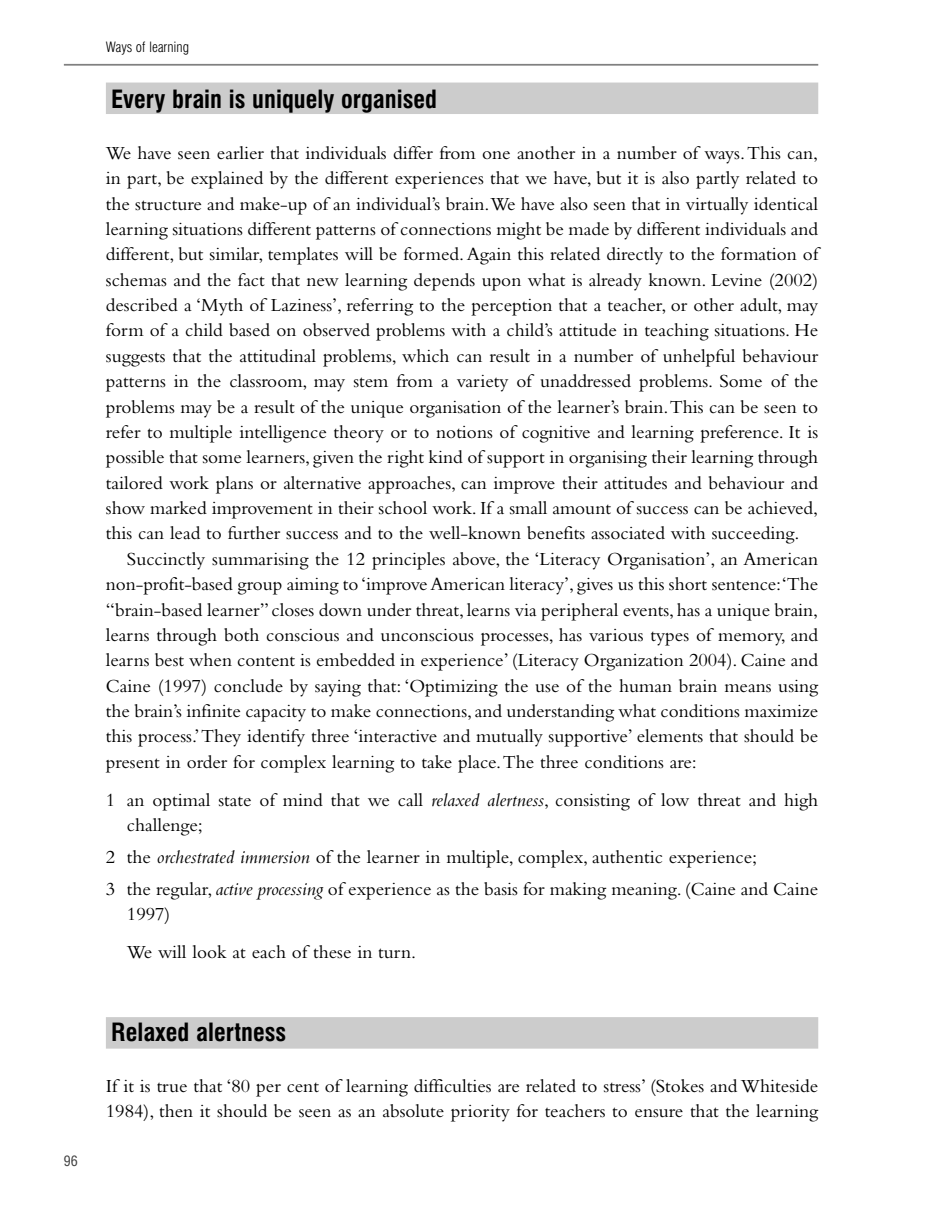
<style>
.page{position:relative;width:933px;height:1209px;background:#fff}
.page>*{position:absolute;margin:0;border:0;box-sizing:border-box;transform-origin:0 0}
.t1{font:700 condensed 24.5px "Swiss 721 BT";color:#000}
.t2{font:19.25px/25.4px "Bembo";color:#000}
.t3{font:300 condensed 14px "Swiss 721 BT";color:#000}
.t4{font:condensed 14px "Swiss 721 BT";color:#404040}
.s1{font-style:italic}
</style>
<div class="page">
<div style="left:106px;top:83px;width:712px;height:31px;background:#ccc"></div>
<div style="left:106px;top:1017px;width:712px;height:32px;background:#ccc"></div>
<hr style="left:64px;top:64px;width:754px;height:2px;background:#808080">
<p class="t4" style="left:64px;top:1155px;width:15px">96</p>
<p class="t3" style="left:106px;top:41px;width:85px">Ways of learning</p>
<p class="t1" style="left:111px;top:89px;width:327px">Every brain is uniquely organised</p>
<p class="t2" style="left:106px;top:140px;width:713px">We have seen earlier that individuals differ from one another in a number of ways.This can,</p>
<p class="t2" style="left:106px;top:165px;width:713px">in part, be explained by the different experiences that we have, but it is also partly related to</p>
<p class="t2" style="left:106px;top:190px;width:713px">the structure and make-up of an individual’s brain.We have also seen that in virtually identical</p>
<p class="t2" style="left:106px;top:216px;width:713px">learning situations different patterns of connections might be made by different individuals and</p>
<p class="t2" style="left:106px;top:241px;width:713px">different, but similar, templates will be formed.Again this related directly to the formation of</p>
<p class="t2" style="left:106px;top:267px;width:713px">schemas and the fact that new learning depends upon what is already known. Levine (2002)</p>
<p class="t2" style="left:106px;top:292px;width:713px">described a ‘Myth of Laziness’, referring to the perception that a teacher, or other adult, may</p>
<p class="t2" style="left:106px;top:317px;width:713px">form of a child based on observed problems with a child’s attitude in teaching situations. He</p>
<p class="t2" style="left:106px;top:343px;width:713px">suggests that the attitudinal problems, which can result in a number of unhelpful behaviour</p>
<p class="t2" style="left:106px;top:368px;width:713px">patterns in the classroom, may stem from a variety of unaddressed problems. Some of the</p>
<p class="t2" style="left:106px;top:393px;width:713px">problems may be a result of the unique organisation of the learner’s brain.This can be seen to</p>
<p class="t2" style="left:106px;top:419px;width:713px">refer to multiple intelligence theory or to notions of cognitive and learning preference. It is</p>
<p class="t2" style="left:106px;top:444px;width:714px">possible that some learners, given the right kind of support in organising their learning through</p>
<p class="t2" style="left:106px;top:470px;width:713px">tailored work plans or alternative approaches, can improve their attitudes and behaviour and</p>
<p class="t2" style="left:106px;top:495px;width:713px">show marked improvement in their school work. If a small amount of success can be achieved,</p>
<p class="t2" style="left:106px;top:520px;width:695px">this can lead to further success and to the well-known benefits associated with succeeding.</p>
<p class="t2" style="left:127px;top:546px;width:693px">Succinctly summarising the 12 principles above, the ‘Literacy Organisation’, an American</p>
<p class="t2" style="left:106px;top:571px;width:714px">non-profit-based group aiming to ‘improve American literacy’, gives us this short sentence:‘The</p>
<p class="t2" style="left:106px;top:596px;width:714px">“brain-based learner” closes down under threat, learns via peripheral events, has a unique brain,</p>
<p class="t2" style="left:106px;top:622px;width:714px">learns through both conscious and unconscious processes, has various types of memory, and</p>
<p class="t2" style="left:106px;top:647px;width:714px">learns best when content is embedded in experience’ (Literacy Organization 2004). Caine and</p>
<p class="t2" style="left:106px;top:673px;width:713px">Caine (1997) conclude by saying that: ‘Optimizing the use of the human brain means using</p>
<p class="t2" style="left:106px;top:698px;width:713px">the brain’s infinite capacity to make connections, and understanding what conditions maximize</p>
<p class="t2" style="left:106px;top:723px;width:713px">this process.’They identify three ‘interactive and mutually supportive’ elements that should be</p>
<p class="t2" style="left:106px;top:749px;width:592px">present in order for complex learning to take place.The three conditions are:</p>
<p class="t2" style="left:127px;top:787px;width:693px;text-indent:-21px">1 an optimal state of mind that we call <span class="s1">relaxed alertness</span>, consisting of low threat and high challenge;</p>
<p class="t2" style="left:106px;top:841px;width:714px;line-height:31.7px">2 the <span class="s1">orchestrated immersion</span> of the learner in multiple, complex, authentic experience;<br>3 the regular, <span class="s1">active processing</span> of experience as the basis for making meaning. (Caine and Caine</p>
<p class="t2" style="left:127px;top:895px;width:291px;line-height:38.1px">1997)<br>We will look at each of these in turn.</p>
<p class="t1" style="left:111px;top:1022px;width:177px">Relaxed alertness</p>
<p class="t2" style="left:106px;top:1073px;width:713px">If it is true that ‘80 per cent of learning difficulties are related to stress’ (Stokes and Whiteside<br>1984), then it should be seen as an absolute priority for teachers to ensure that the learning</p>
</div>
